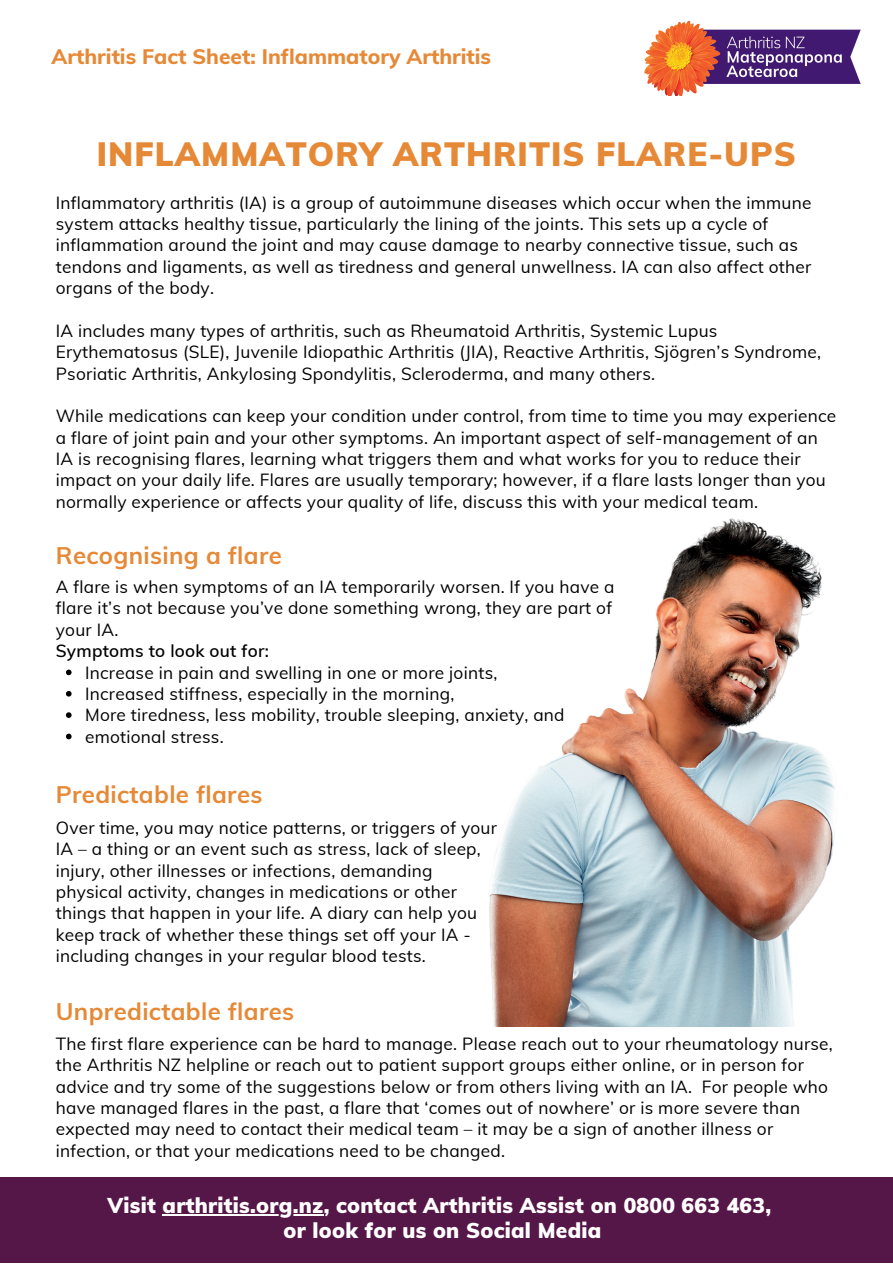
<style>
.page{position:relative;width:893px;height:1264px;background:#fff}
.page>*{position:absolute;margin:0;border:0;box-sizing:border-box;transform-origin:0 0}
.t1{font:900 33px "Muli";letter-spacing:.03em;color:#e68937}
.t2{font:700 24px "Muli";letter-spacing:.015em;color:#e68937}
.t3{font:900 21px "Muli";letter-spacing:.015em;color:#fff}
.t4{font:800 21px "Muli";color:#e68937}
.t5{font:17.25px/21.3px "Muli";letter-spacing:.015em;color:#000}
.t6{font:600 17.25px "Muli";letter-spacing:.015em;color:#000}
</style>
<div class="page">
<img style="left:644px;top:21px;width:217px;height:75px">
<div style="left:0;top:1177px;width:892px;height:85px;background:#551748"></div>
<img style="left:489px;top:518px;width:346px;height:508px">
<svg style="left:66px;top:669px;width:6px;height:6px"></svg>
<svg style="left:66px;top:691px;width:6px;height:5px"></svg>
<svg style="left:66px;top:712px;width:6px;height:6px"></svg>
<svg style="left:66px;top:733px;width:6px;height:6px"></svg>
<hr style="left:163px;top:1214px;width:160px;height:1px;background:#fff">
<p class="t4" style="left:52px;top:43px;width:441px">Arthritis Fact Sheet: Inflammatory Arthritis</p>
<p class="t1" style="left:97px;top:133px;width:700px">INFLAMMATORY ARTHRITIS FLARE-UPS</p>
<p class="t5" style="left:56px;top:191px;width:757px">Inflammatory arthritis (IA) is a group of autoimmune diseases which occur when the immune system attacks healthy tissue, particularly the lining of the joints. This sets up a cycle of inflammation around the joint and may cause damage to nearby connective tissue, such as tendons and ligaments, as well as tiredness and general unwellness. IA can also affect other organs of the body.</p>
<p class="t5" style="left:56px;top:320px;width:766px">IA includes many types of arthritis, such as Rheumatoid Arthritis, Systemic Lupus<br>Erythematosus (SLE), Juvenile Idiopathic Arthritis (JIA), Reactive Arthritis, Sjögren’s Syndrome,<br>Psoriatic Arthritis, Ankylosing Spondylitis, Scleroderma, and many others.</p>
<p class="t5" style="left:56px;top:405px;width:781px">While medications can keep your condition under control, from time to time you may experience a flare of joint pain and your other symptoms. An important aspect of self-management of an IA is recognising flares, learning what triggers them and what works for you to reduce their impact on your daily life. Flares are usually temporary; however, if a flare lasts longer than you normally experience or affects your quality of life, discuss this with your medical team.</p>
<p class="t2" style="left:56px;top:540px;width:227px">Recognising a flare</p>
<p class="t5" style="left:56px;top:576px;width:560px">A flare is when symptoms of an IA temporarily worsen. If you have a flare it’s not because you’ve done something wrong, they are part of</p>
<p class="t5" style="left:56px;top:618px;width:64px">your IA.</p>
<p class="t6" style="left:56px;top:640px;width:215px">Symptoms to look out for:</p>
<p class="t5" style="left:85px;top:661px;width:414px">Increase in pain and swelling in one or more joints,</p>
<p class="t5" style="left:85px;top:682px;width:371px">Increased stiffness, especially in the morning,</p>
<p class="t5" style="left:85px;top:704px;width:481px">More tiredness, less mobility, trouble sleeping, anxiety, and</p>
<p class="t5" style="left:85px;top:725px;width:140px">emotional stress.</p>
<p class="t2" style="left:56px;top:778px;width:208px">Predictable flares</p>
<p class="t5" style="left:56px;top:816px;width:442px">Over time, you may notice patterns, or triggers of your IA – a thing or an event such as stress, lack of sleep, injury, other illnesses or infections, demanding physical activity, changes in medications or other things that happen in your life. A diary can help you keep track of whether these things set off your IA - including changes in your regular blood tests.</p>
<p class="t2" style="left:56px;top:995px;width:240px">Unpredictable flares</p>
<p class="t5" style="left:56px;top:1032px;width:778px">The first flare experience can be hard to manage. Please reach out to your rheumatology nurse, the Arthritis NZ helpline or reach out to patient support groups either online, or in person for advice and try some of the suggestions below or from others living with an IA. For people who have managed flares in the past, a flare that ‘comes out of nowhere’ or is more severe than expected may need to contact their medical team – it may be a sign of another illness or infection, or that your medications need to be changed.</p>
<p class="t3" style="left:107px;top:1192px;width:665px">Visit arthritis.org.nz, contact Arthritis Assist on 0800 663 463,</p>
<p class="t3" style="left:283px;top:1216px;width:319px">or look for us on Social Media</p>
</div>
